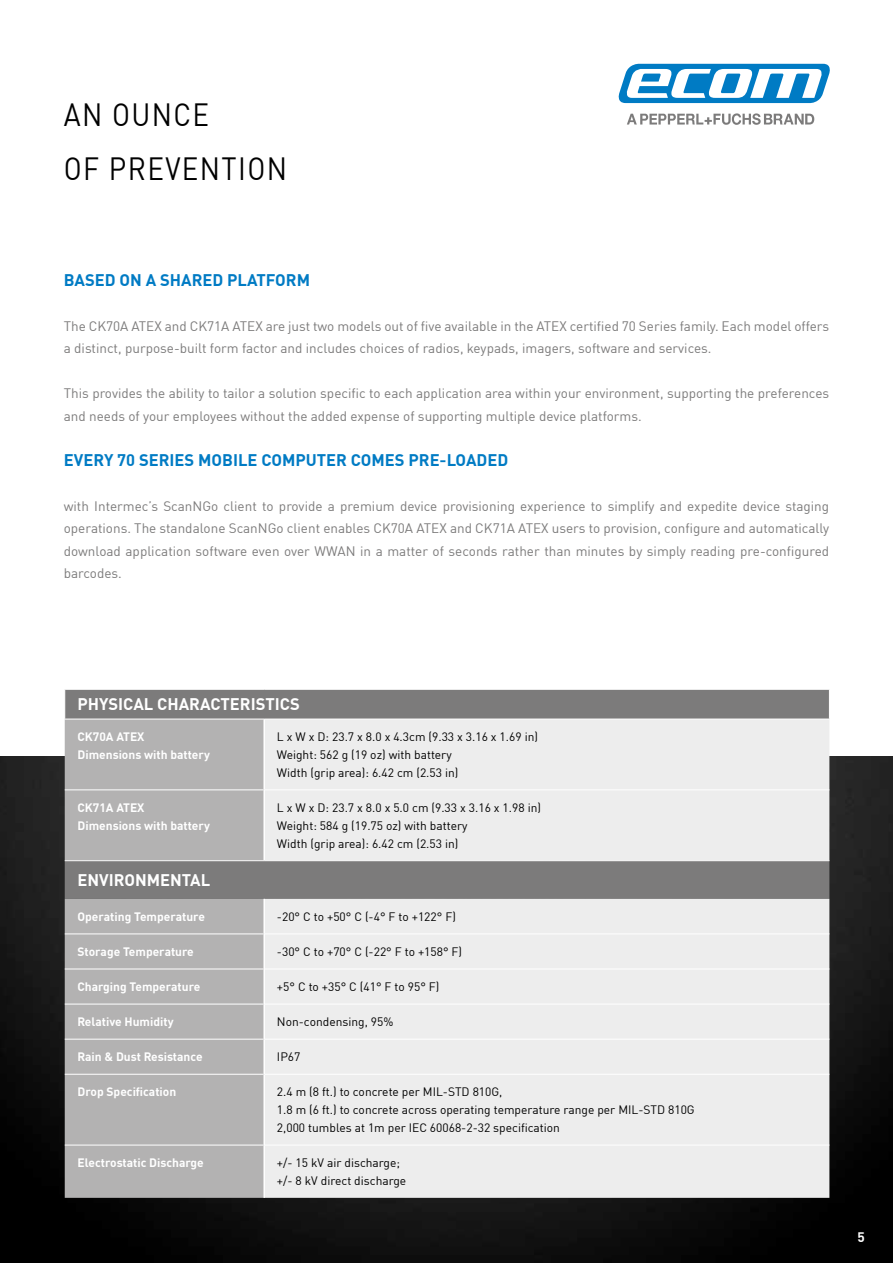
<style>
.page{position:relative;width:893px;height:1263px;background:#fff}
.page>*{position:absolute;margin:0;border:0;box-sizing:border-box;transform-origin:0 0}
.t1{font:31.5px/54px "DIN Offc";letter-spacing:.05em;color:#000;scale:.88 1}
.t2{font:700 16.5px "DIN Offc";color:#007bc4}
.t3{font:700 16.5px "DIN Offc";color:#fff}
.t4{font:13.5px/22.5px "DIN Offc";color:#7c7b7b}
.t5{font:700 13.5px "DIN Offc";color:#fff}
.t6{font:12px/18px "DIN Offc";color:#000}
.t7{font:700 12px/18px "DIN Offc";color:#fff}
</style>
<div class="page">
<img style="left:0;top:756px;width:893px;height:507px">
<svg style="left:619px;top:64px;width:211px;height:39px"></svg>
<svg style="left:627px;top:113px;width:187px;height:12px"></svg>
<div style="left:65px;top:690px;width:764px;height:29px;background:#7c7b7b"></div>
<svg style="left:65px;top:720px;width:199px;height:478px;fill:#b3b2b2"></svg>
<svg style="left:264px;top:720px;width:565px;height:478px;fill:#ededed"></svg>
<hr style="left:265px;top:789px;width:564px;height:1px;background:#fff">
<hr style="left:264px;top:860px;width:565px;height:1px;background:#fff">
<hr style="left:265px;top:933px;width:564px;height:1px;background:#fff">
<hr style="left:265px;top:969px;width:564px;height:1px;background:#fff">
<hr style="left:265px;top:1004px;width:564px;height:1px;background:#fff">
<hr style="left:265px;top:1039px;width:564px;height:1px;background:#fff">
<hr style="left:265px;top:1074px;width:564px;height:1px;background:#fff">
<hr style="left:265px;top:1145px;width:564px;height:1px;background:#fff">
<hr style="left:65px;top:789px;width:198px;height:1px;background:#fff">
<hr style="left:65px;top:860px;width:199px;height:1px;background:#fff">
<hr style="left:65px;top:933px;width:198px;height:1px;background:#fff">
<hr style="left:65px;top:969px;width:198px;height:1px;background:#fff">
<hr style="left:65px;top:1004px;width:198px;height:1px;background:#fff">
<hr style="left:65px;top:1039px;width:198px;height:1px;background:#fff">
<hr style="left:65px;top:1074px;width:198px;height:1px;background:#fff">
<hr style="left:65px;top:1145px;width:198px;height:1px;background:#fff">
<hr style="left:263px;top:719px;width:2px;height:71px;background:#fff">
<hr style="left:263px;top:790px;width:2px;height:70px;background:#fff">
<hr style="left:263px;top:899px;width:2px;height:35px;background:#fff">
<hr style="left:263px;top:934px;width:2px;height:35px;background:#fff">
<hr style="left:263px;top:969px;width:2px;height:35px;background:#fff">
<hr style="left:263px;top:1004px;width:2px;height:35px;background:#fff">
<hr style="left:263px;top:1039px;width:2px;height:35px;background:#fff">
<hr style="left:263px;top:1074px;width:2px;height:71px;background:#fff">
<hr style="left:263px;top:1145px;width:2px;height:53px;background:#fff">
<h1 class="t1" style="left:64px;top:87px;width:255px">AN OUNCE<br>OF PREVENTION</h1>
<p class="t2" style="left:64px;top:269px;width:248px">BASED ON A SHARED PLATFORM</p>
<p class="t4" style="left:64px;top:314px;width:767px">The CK70A ATEX and CK71A ATEX are just two models out of five available in the ATEX certified 70 Series family. Each model offers a distinct, purpose-built form factor and includes choices of radios, keypads, imagers, software and services.</p>
<p class="t4" style="left:64px;top:382px;width:767px">This provides the ability to tailor a solution specific to each application area within your environment, supporting the preferences and needs of your employees without the added expense of supporting multiple device platforms.</p>
<p class="t2" style="left:64px;top:449px;width:446px">EVERY 70 SERIES MOBILE COMPUTER COMES PRE-LOADED</p>
<p class="t4" style="left:64px;top:494px;width:767px;text-align:justify">with Intermec’s ScanNGo client to provide a premium device provisioning experience to simplify and expedite device staging operations. The standalone ScanNGo client enables CK70A ATEX and CK71A ATEX users to provision, configure and automatically download application software even over WWAN in a matter of seconds rather than minutes by simply reading pre-configured barcodes.</p>
<p class="t3" style="left:77px;top:694px;width:224px">PHYSICAL CHARACTERISTICS</p>
<p class="t7" style="left:77px;top:727px;width:134px">CK70A ATEX<br>Dimensions with battery</p>
<p class="t6" style="left:277px;top:727px;width:263px">L x W x D: 23.7 x 8.0 x 4.3cm (9.33 x 3.16 x 1.69 in)<br>Weight: 562 g (19 oz) with battery<br>Width (grip area): 6.42 cm (2.53 in)</p>
<p class="t7" style="left:77px;top:798px;width:134px">CK71A ATEX<br>Dimensions with battery</p>
<p class="t6" style="left:277px;top:798px;width:265px">L x W x D: 23.7 x 8.0 x 5.0 cm (9.33 x 3.16 x 1.98 in)<br>Weight: 584 g (19.75 oz) with battery<br>Width (grip area): 6.42 cm (2.53 in)</p>
<p class="t3" style="left:77px;top:869px;width:134px">ENVIRONMENTAL</p>
<p class="t7" style="left:77px;top:907px;width:129px">Operating Temperature</p>
<p class="t6" style="left:277px;top:907px;width:180px">-20° C to +50° C (-4° F to +122° F)</p>
<p class="t7" style="left:77px;top:942px;width:118px">Storage Temperature</p>
<p class="t6" style="left:277px;top:942px;width:187px">-30° C to +70° C (-22° F to +158° F)</p>
<p class="t7" style="left:77px;top:977px;width:124px">Charging Temperature</p>
<p class="t6" style="left:277px;top:977px;width:164px">+5° C to +35° C (41° F to 95° F)</p>
<p class="t7" style="left:77px;top:1012px;width:98px">Relative Humidity</p>
<p class="t6" style="left:277px;top:1012px;width:118px">Non-condensing, 95%</p>
<p class="t7" style="left:77px;top:1047px;width:127px">Rain &amp; Dust Resistance</p>
<p class="t6" style="left:277px;top:1047px;width:25px">IP67</p>
<p class="t7" style="left:77px;top:1082px;width:100px">Drop Specification</p>
<p class="t6" style="left:277px;top:1082px;width:419px">2.4 m (8 ft.) to concrete per MIL-STD 810G,<br>1.8 m (6 ft.) to concrete across operating temperature range per MIL-STD 810G<br>2,000 tumbles at 1m per IEC 60068-2-32 specification</p>
<p class="t7" style="left:77px;top:1153px;width:128px">Electrostatic Discharge</p>
<p class="t6" style="left:277px;top:1153px;width:131px">+/- 15 kV air discharge; +/- 8 kV direct discharge</p>
<p class="t5" style="left:857px;top:1228px;width:9px">5</p>
</div>
